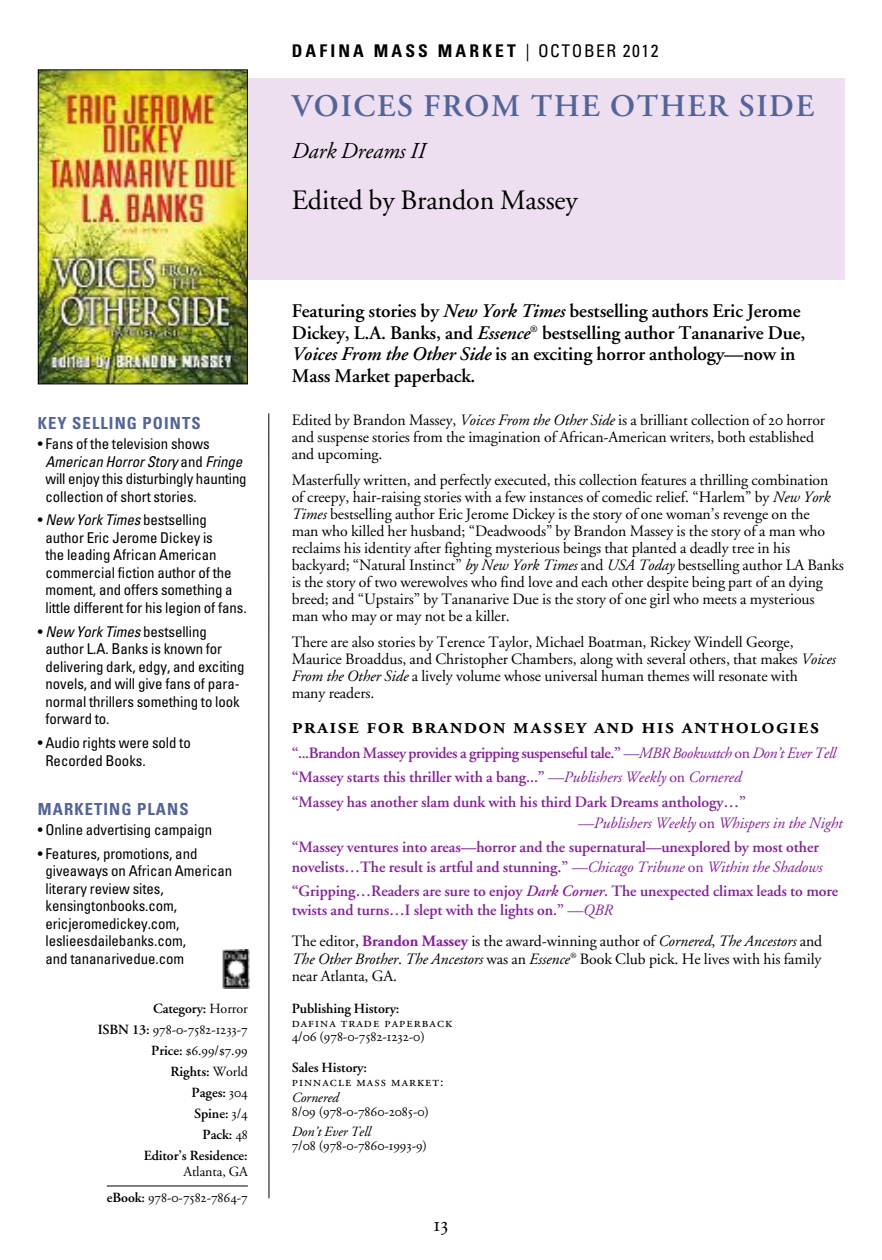
<style>
.page{position:relative;width:882px;height:1260px;background:#fff}
.page>*{position:absolute;margin:0;border:0;box-sizing:border-box;transform-origin:0 0}
.t1{font:600 31.5px "Adobe Garamond";letter-spacing:.055em;color:#536498}
.t2{font:28px "Adobe Garamond";letter-spacing:-.005em;color:#000}
.t3{font:22.75px "Adobe Garamond Semibold SC";letter-spacing:.055em;color:#000}
.t4{font:italic 22.75px "Adobe Garamond";letter-spacing:-.005em;color:#000}
.t5{font:21px "Adobe Garamond Regular SC";color:#000}
.t6{font:600 19.25px/21.9px "Adobe Garamond";letter-spacing:-.005em;color:#000}
.t7{font:700 condensed 17.5px "Univers";letter-spacing:.18em;color:#000}
.t8{font:700 condensed 16.62px "Univers";letter-spacing:.065em;color:#536498}
.t9{font:15.75px/17px "Adobe Garamond";letter-spacing:-.005em;color:#000}
.t10{font:600 15.75px/24.5px "Adobe Garamond";letter-spacing:-.005em;color:#842299}
.t11{font:condensed 14.88px/17.5px "Univers";letter-spacing:-.005em;color:#000}
.t12{font:14px/21px "Adobe Garamond Regular SC";letter-spacing:-.005em;color:#000;text-align:right}
.t13{font:600 14px/21px "Adobe Garamond";letter-spacing:-.005em;color:#000;text-align:right}
.t14{font:14px/14px "Adobe Garamond Regular SC";letter-spacing:.075em;color:#000}
.t15{font:italic 14px "Adobe Garamond";letter-spacing:-.005em;color:#000}
.t16{font:14px "Adobe Garamond";letter-spacing:-.005em;color:#000}
.s1{font-style:italic}
.s2{font-weight:400}
.s3{font-family:"Adobe Garamond";font-weight:600}
.s4{font-family:"Adobe Garamond Regular SC";font-weight:400}
.s5{font-family:"Adobe Garamond Regular SC"}
.s6{font-weight:400;font-style:italic}
.s7{font-weight:600;color:#842299}
.s8{font-style:italic;color:#842299}
.s9{font-weight:700;color:#842299}
</style>
<div class="page">
<div style="left:226px;top:78px;width:618px;height:202px;background:#eddef0"></div>
<hr style="left:268px;top:413px;width:1px;height:785px;background:#000">
<hr style="left:107px;top:1186px;width:141px;height:1px;background:#000">
<img style="left:40px;top:71px;width:206px;height:311px">
<div style="left:38px;top:69px;width:210px;height:315px;border:1px solid #000"></div>
<img style="left:222px;top:949px;width:27px;height:40px">
<p class="t8" style="left:38px;top:417px;width:164px">KEY SELLING POINTS</p>
<p class="t11" style="left:45px;top:436px;width:203px;text-indent:-8px">• Fans of the television shows<br><span class="s1">American Horror Story</span> and <span class="s1">Fringe </span>will enjoy this disturbingly haunting collection of short stories.</p>
<p class="t11" style="left:45px;top:513px;width:203px;text-indent:-8px">• <span class="s1">New York Times</span> bestselling author Eric Jerome Dickey is<br>the leading African American commercial fiction author of the moment, and offers something a little different for his legion of fans.</p>
<p class="t11" style="left:45px;top:624px;width:201px;text-indent:-8px">• <span class="s1">New York Times</span> bestselling author L.A. Banks is known for delivering dark, edgy, and exciting novels, and will give fans of para&shy;normal thrillers something to look forward to.</p>
<p class="t11" style="left:45px;top:735px;width:147px;text-indent:-8px">• Audio rights were sold to<br>Recorded Books.</p>
<p class="t8" style="left:38px;top:803px;width:152px">MARKETING PLANS</p>
<p class="t11" style="left:38px;top:822px;width:176px">• Online advertising campaign</p>
<p class="t11" style="left:45px;top:846px;width:188px;text-indent:-8px">• Features, promotions, and giveaways on African American literary review sites, kensingtonbooks.com, ericjeromedickey.com, leslieesdailebanks.com,<br>and tananarivedue.com</p>
<p class="t13" style="left:153px;top:999px;width:96px">Category: <span class="s2">Horror</span></p>
<p class="t12" style="left:98px;top:1020px;width:152px"><span class="s3">ISBN 13:</span> 978-0-7582-1233-7<br><span class="s3">Price:</span> $6.99/$7.99</p>
<p class="t13" style="left:144px;top:1062px;width:106px">Rights: <span class="s2">World<br></span>Pages: <span class="s4">304<br></span>Spine: <span class="s4">3/4<br></span>Pack: <span class="s4">48<br></span>Editor’s Residence:</p>
<p class="t16" style="left:183px;top:1166px;width:66px">Atlanta, GA</p>
<p class="t12" style="left:107px;top:1189px;width:142px"><span class="s3">eBook:</span> 978-0-7582-7864-7</p>
<p class="t7" style="left:292px;top:44px;width:368px">DAFINA MASS MARKET <span class="s2">| OCTOBER 2012</span></p>
<h1 class="t1" style="left:292px;top:94px;width:524px">VOICES FROM THE OTHER SIDE</h1>
<h3 class="t4" style="left:292px;top:142px;width:135px">Dark Dreams II</h3>
<h2 class="t2" style="left:292px;top:188px;width:288px">Edited by Brandon Massey</h2>
<p class="t6" style="left:292px;top:301px;width:515px">Featuring stories by <span class="s1">New York Times</span> bestselling authors Eric Jerome Dickey, L.A. Banks, and <span class="s1">Essence</span><sup>®</sup> bestselling author Tananarive Due, <span class="s1">Voices From the Other Side</span> is an exciting horror anthology—now in Mass Market paperback.</p>
<p class="t9" style="left:292px;top:413px;width:535px">Edited by Brandon Massey, <span class="s1">Voices From the Other Side</span> is a brilliant collection of <span class="s5">20</span> horror and suspense stories from the imagination of African-American writers, both established and upcoming.</p>
<p class="t9" style="left:292px;top:473px;width:554px">Masterfully written, and perfectly executed, this collection features a thrilling combination of creepy, hair-raising stories with a few instances of comedic relief. “Harlem” by <span class="s1">New York Times</span> bestselling author Eric Jerome Dickey is the story of one woman’s revenge on the<br>man who killed her husband; “Deadwoods” by Brandon Massey is the story of a man who reclaims his identity after fighting mysterious beings that planted a deadly tree in his backyard; “Natural Instinct” <span class="s1">by New York Times</span> and <span class="s1">USA Today</span> bestselling author LA Banks is the story of two werewolves who find love and each other despite being part of an dying breed; and “Upstairs” by Tananarive Due is the story of one girl who meets a mysterious man who may or may not be a killer.</p>
<p class="t9" style="left:292px;top:635px;width:546px">There are also stories by Terence Taylor, Michael Boatman, Rickey Windell George, Maurice Broaddus, and Christopher Chambers, along with several others, that makes <span class="s1">Voices From the Other Side</span> a lively volume whose universal human themes will resonate with<br>many readers.</p>
<h3 class="t3" style="left:292px;top:717px;width:529px">praise for brandon massey and his anthologies</h3>
<p class="t10" style="left:292px;top:742px;width:546px">“...Brandon Massey provides a gripping suspenseful tale.” <span class="s6">—MBR Bookwatch</span> <span class="s2">on</span> <span class="s6">Don’t Ever Tell </span>“Massey starts this thriller with a bang...” <span class="s6">—Publishers Weekly</span> <span class="s2">on</span> <span class="s6">Cornered<br></span>“Massey has another slam dunk with his third Dark Dreams anthology…”</p>
<p class="t10" style="left:292px;top:812px;width:552px;text-indent:286px"><span class="s6">—Publishers Weekly</span> <span class="s2">on</span> <span class="s6">Whispers in the Night </span>“Massey ventures into areas—horror and the supernatural—unexplored by most other</p>
<p class="t10" style="left:292px;top:856px;width:548px">novelists…The result is artful and stunning.” <span class="s6">—Chicago Tribune</span> <span class="s2">on</span> <span class="s6">Within the Shadows </span>“Gripping…Readers are sure to enjoy <span class="s1">Dark Corner</span>. The unexpected climax leads to more</p>
<p class="t9" style="left:292px;top:896px;width:532px;line-height:31px"><span class="s7">twists and turns…I slept with the lights on.”</span> <span class="s8">—QBR<br></span>The editor, <span class="s9">Brandon Massey</span> is the award-winning author of <span class="s1">Cornered</span>, <span class="s1">The Ancestors</span> and</p>
<p class="t9" style="left:292px;top:951px;width:531px"><span class="s1">The Other Brother</span>. <span class="s1">The Ancestors</span> was an <span class="s1">Essence</span><sup>®</sup> Book Club pick. He lives with his family near Atlanta, GA.</p>
<p class="t13" style="left:292px;top:999px;width:109px">Publishing History:</p>
<p class="t14" style="left:292px;top:1017px;width:162px">dafina trade paperback<br>4/06 (978-0-7582-1232-0)</p>
<p class="t13" style="left:292px;top:1059px;width:77px">Sales History:</p>
<p class="t14" style="left:292px;top:1076px;width:153px">pinnacle mass market:</p>
<p class="t15" style="left:292px;top:1092px;width:49px">Cornered</p>
<p class="t12" style="left:292px;top:1103px;width:139px">8/09 (978-0-7860-2085-0)</p>
<p class="t15" style="left:292px;top:1126px;width:81px">Don’t Ever Tell</p>
<p class="t12" style="left:292px;top:1136px;width:137px">7/08 (978-0-7860-1993-9)</p>
<h3 class="t5" style="left:434px;top:1216px;width:16px">13</h3>
</div>
